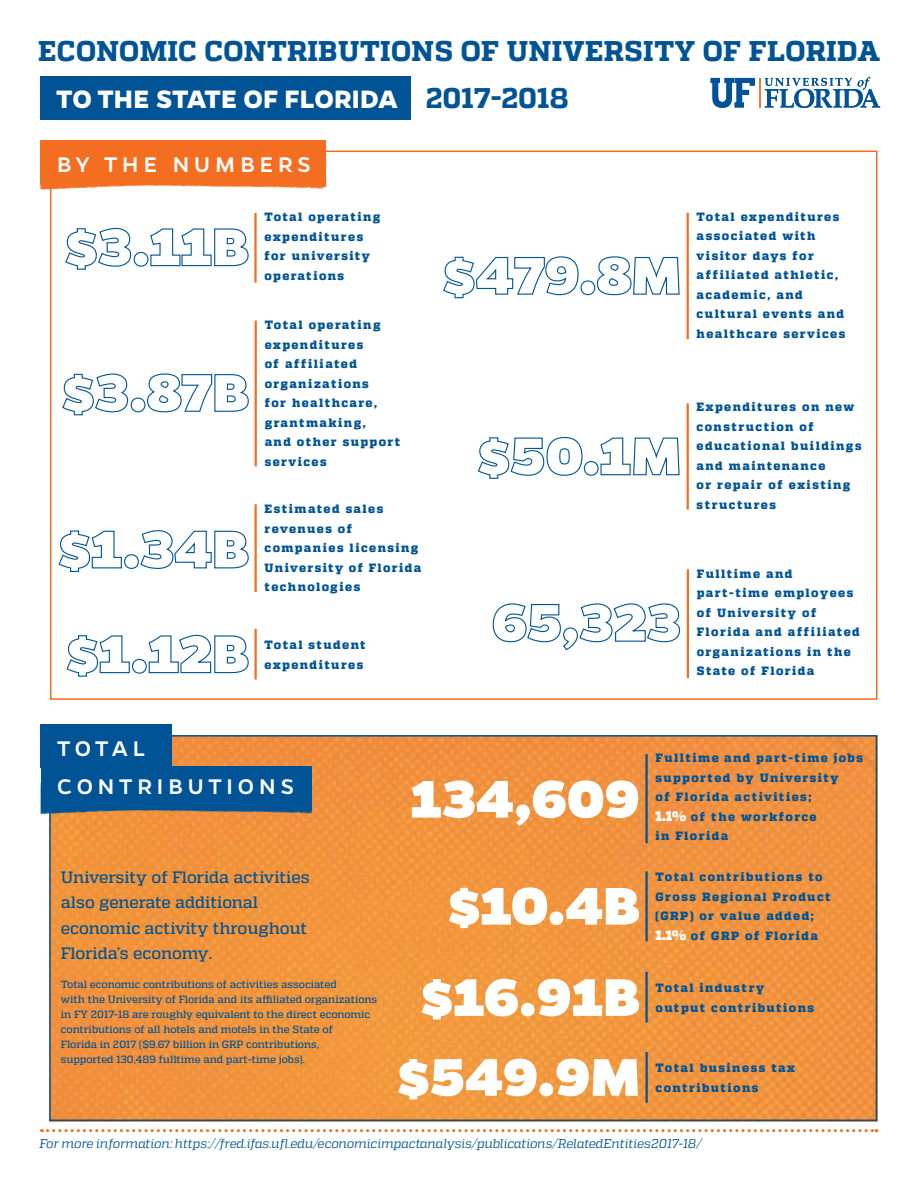
<style>
.page{position:relative;width:918px;height:1188px;background:#fff}
.page>*{position:absolute;margin:0;border:0;box-sizing:border-box;transform-origin:0 0}
.t1{font:800 60px "Gentona";color:#fff}
.t2{font:800 28.5px "Quadon";letter-spacing:.015em;color:#005495}
.t3{font:700 28.5px "Gentona";color:#fff}
.t4{font:500 24px/37.5px "Gentona";letter-spacing:.205em;color:#fff}
.t5{font:500 16.5px/25.5px "Quadon";letter-spacing:-.005em;color:#005495}
.t6{font:italic 12.75px "Quadon";letter-spacing:-.01em;color:#005495}
.t7{font:800 12px/19.5px "Quadon";letter-spacing:.12em;color:#005495}
.t8{font:500 10.5px/15px "Quadon";color:#005495}
.s1{font-family:"Quadon";font-weight:800;color:#005495}
.s2{font-size:13.5px;color:#fff}
</style>
<div class="page">
<img style="left:52px;top:738px;width:822px;height:380px">
<div style="left:49px;top:735px;width:828px;height:386px;border:2px solid #005495"></div>
<div style="left:40px;top:77px;width:371px;height:43px;background:#005495"></div>
<svg style="left:41px;top:1129px;width:836px;height:3px"></svg>
<img style="left:40px;top:185px;width:286px;height:5px">
<div style="left:40px;top:141px;width:286px;height:44px;background:#f36e21"></div>
<hr style="left:759px;top:78px;width:2px;height:29px;background:#f37736">
<svg style="left:765px;top:77px;width:115px;height:31px"></svg>
<svg style="left:711px;top:78px;width:44px;height:30px"></svg>
<hr style="left:645px;top:871px;width:3px;height:70px;background:#005495">
<hr style="left:645px;top:972px;width:3px;height:51px;background:#005495">
<img style="left:41px;top:810px;width:271px;height:5px">
<div style="left:41px;top:725px;width:131px;height:43px;background:#005495"></div>
<div style="left:41px;top:766px;width:271px;height:44px;background:#005495"></div>
<hr style="left:645px;top:754px;width:3px;height:89px;background:#005495">
<hr style="left:646px;top:1052px;width:2px;height:51px;background:#005495">
<hr style="left:254px;top:213px;width:3px;height:70px;background:#f36e21">
<svg style="left:65px;top:227px;width:67px;height:43px"></svg>
<div style="left:134px;top:252px;width:14px;height:15px;border:1px solid #005495;border-radius:50%"></div>
<svg style="left:150px;top:228px;width:99px;height:39px"></svg>
<hr style="left:255px;top:321px;width:2px;height:145px;background:#f36e21">
<svg style="left:62px;top:373px;width:67px;height:43px"></svg>
<div style="left:131px;top:398px;width:14px;height:14px;border:1px solid #005495;border-radius:50%"></div>
<svg style="left:147px;top:373px;width:102px;height:40px"></svg>
<hr style="left:254px;top:504px;width:3px;height:88px;background:#f36e21">
<svg style="left:58px;top:530px;width:64px;height:42px"></svg>
<div style="left:124px;top:554px;width:15px;height:15px;border:1px solid #005495;border-radius:50%"></div>
<svg style="left:140px;top:530px;width:109px;height:39px"></svg>
<hr style="left:254px;top:629px;width:3px;height:50px;background:#f36e21">
<svg style="left:66px;top:635px;width:64px;height:42px"></svg>
<div style="left:132px;top:659px;width:15px;height:15px;border:1px solid #005495;border-radius:50%"></div>
<svg style="left:148px;top:634px;width:101px;height:40px"></svg>
<hr style="left:687px;top:403px;width:2px;height:106px;background:#f36e21">
<svg style="left:477px;top:437px;width:106px;height:42px"></svg>
<div style="left:584px;top:461px;width:15px;height:15px;border:1px solid #005495;border-radius:50%"></div>
<svg style="left:600px;top:437px;width:80px;height:39px"></svg>
<hr style="left:687px;top:213px;width:2px;height:126px;background:#f36e21">
<svg style="left:443px;top:256px;width:136px;height:43px"></svg>
<div style="left:581px;top:280px;width:14px;height:15px;border:1px solid #005495;border-radius:50%"></div>
<svg style="left:596px;top:256px;width:84px;height:40px"></svg>
<hr style="left:687px;top:569px;width:2px;height:109px;background:#f36e21">
<svg style="left:492px;top:603px;width:189px;height:48px"></svg>
<h2 class="t2" style="left:38px;top:34px;width:844px">ECONOMIC CONTRIBUTIONS OF UNIVERSITY OF FLORIDA</h2>
<h2 class="t3" style="left:56px;top:82px;width:514px">TO THE STATE OF FLORIDA <span class="s1">2017-2018</span></h2>
<h3 class="t4" style="left:57px;top:145px;width:255px">BY THE NUMBERS</h3>
<p class="t7" style="left:264px;top:208px;width:117px">Total operating expenditures for university operations</p>
<p class="t7" style="left:265px;top:315px;width:137px">Total operating expenditures<br>of affiliated organizations<br>for healthcare, grantmaking,<br>and other support services</p>
<p class="t7" style="left:265px;top:499px;width:158px">Estimated sales revenues of companies licensing<br>University of Florida technologies</p>
<p class="t7" style="left:265px;top:635px;width:103px">Total student expenditures</p>
<p class="t7" style="left:697px;top:207px;width:150px">Total expenditures associated with visitor days for affiliated athletic, academic, and cultural events and healthcare services</p>
<p class="t7" style="left:697px;top:398px;width:167px">Expenditures on new construction of educational buildings and maintenance<br>or repair of existing structures</p>
<p class="t7" style="left:697px;top:564px;width:164px">Fulltime and part-time employees of University of<br>Florida and affiliated organizations in the<br>State of Florida</p>
<h3 class="t4" style="left:57px;top:730px;width:239px">TOTAL<br>CONTRIBUTIONS</h3>
<p class="t7" style="left:656px;top:749px;width:209px">Fulltime and part-time jobs supported by University<br>of Florida activities;<br><span class="s2">1.1%</span> of the workforce<br>in Florida</p>
<h1 class="t1" style="left:411px;top:764px;width:231px">134,609</h1>
<h3 class="t5" style="left:61px;top:864px;width:250px">University of Florida activities also generate additional economic activity throughout<br>Florida’s economy.</h3>
<p class="t8" style="left:61px;top:976px;width:318px">Total economic contributions of activities associated<br>with the University of Florida and its affiliated organizations in FY 2017-18 are roughly equivalent to the direct economic contributions of all hotels and motels in the State of<br>Florida in 2017 ($9.67 billion in GRP contributions,<br>supported 130,489 fulltime and part-time jobs).</p>
<h1 class="t1" style="left:447px;top:871px;width:194px">$10.4B</h1>
<h1 class="t1" style="left:420px;top:962px;width:222px">$16.91B</h1>
<h1 class="t1" style="left:397px;top:1042px;width:245px">$549.9M</h1>
<p class="t7" style="left:656px;top:867px;width:177px">Total contributions to<br>Gross Regional Product (GRP) or value added;</p>
<p class="t7" style="left:656px;top:926px;width:164px"><span class="s2">1.1%</span> of GRP of Florida</p>
<p class="t7" style="left:656px;top:978px;width:110px">Total industry</p>
<p class="t7" style="left:656px;top:998px;width:160px">output contributions</p>
<p class="t7" style="left:656px;top:1059px;width:141px">Total business tax</p>
<p class="t7" style="left:656px;top:1078px;width:104px">contributions</p>
<p class="t6" style="left:39px;top:1136px;width:664px">For more information: https://fred.ifas.ufl.edu/economicimpactanalysis/publications/RelatedEntities2017-18/</p>
</div>
